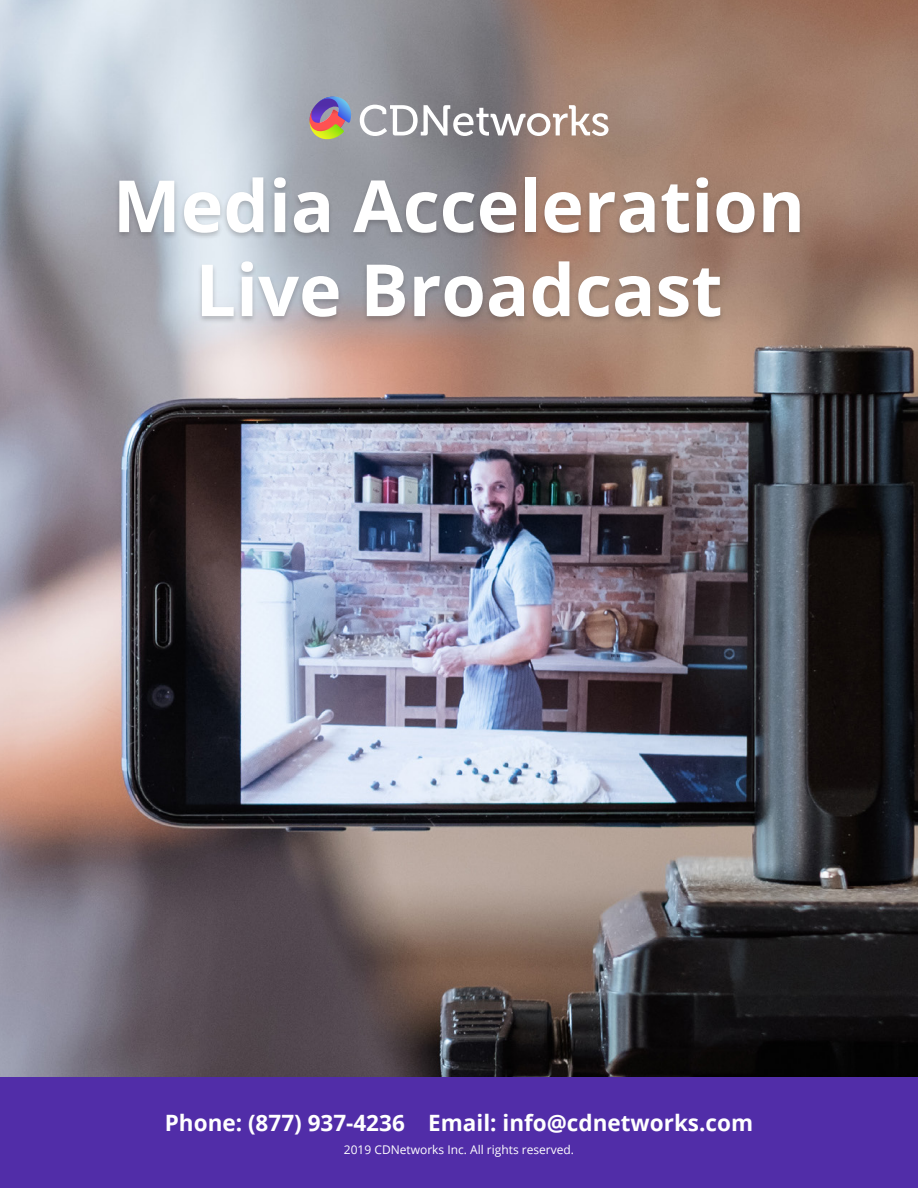
<style>
.page{position:relative;width:918px;height:1188px;background:#fff}
.page>*{position:absolute;margin:0;border:0;box-sizing:border-box;transform-origin:0 0}
.Main_Title{font:700 72px/84px "Open Sans";color:#fff;text-align:center}
.Page_Title{font:700 22.5px "Open Sans";color:#fff}
.t1{font:12px "Open Sans";color:#fff}
</style>
<div class="page">
<img style="left:0;top:0;width:918px;height:1077px">
<div style="left:0;top:1077px;width:918px;height:111px;background:#512da8"></div>
<svg style="left:360px;top:105px;width:249px;height:31px"></svg>
<svg style="left:309px;top:96px;width:44px;height:43px;background:#9d8790"></svg>
<div style="left:114px;top:176px;width:691px;height:148px;background:#231f20;opacity:.25"></div>
<p class="Main_Title" style="left:113px;top:162px;width:694px">Media Acceleration<br>Live Broadcast</p>
<p class="Page_Title" style="left:165px;top:1107px;width:590px">Phone: (877) 937-4236 Email: info@cdnetworks.com</p>
<p class="t1" style="left:344px;top:1141px;width:232px">2019 CDNetworks Inc. All rights reserved.</p>
</div>
